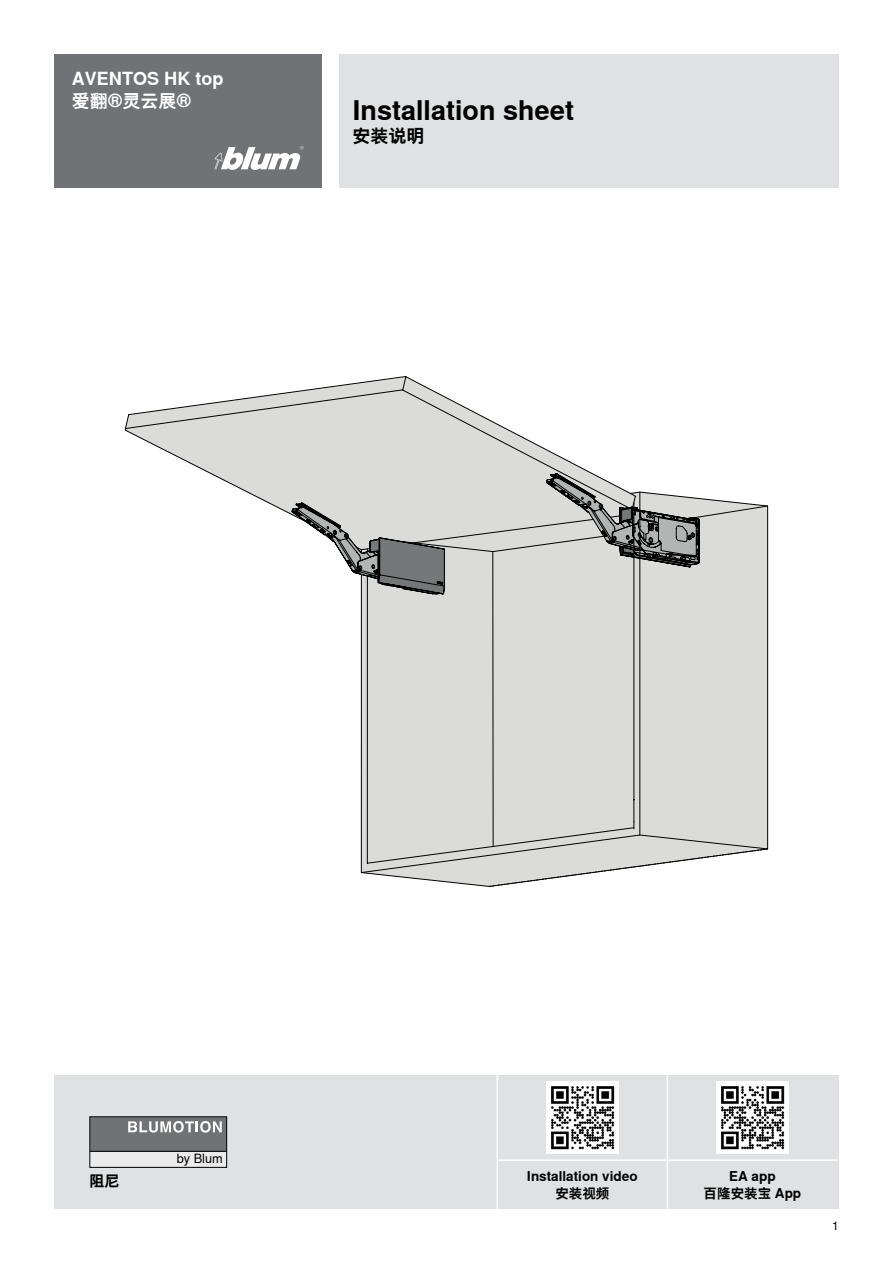
<style>
.page{position:relative;width:893px;height:1263px;background:#fff}
.page>*{position:absolute;margin:0;border:0;box-sizing:border-box;transform-origin:0 0}
.t1{font:700 27px "Nimbus Sans Global";color:#000}
.t2{font:700 18px/21.6px "Nimbus Sans Global";color:#fff}
.t3{font:700 18px "Nimbus Sans Global";color:#000}
.t4{font:700 15px "Nimbus Sans Global";color:#000}
.t5{font:700 13.5px/16.2px "Nimbus Sans Global";color:#000;text-align:center}
.t6{font:12.75px "Nimbus Sans Global";color:#000}
.t7{font:12px "Nimbus Sans Global";color:#000}
</style>
<div class="page">
<div style="left:54px;top:54px;width:268px;height:134px;background:#717275"></div>
<svg style="left:214px;top:146px;width:90px;height:24px"></svg>
<svg style="left:360px;top:599px;width:7px;height:274px;background:#bbbbba"></svg>
<div style="left:367px;top:599px;width:401px;height:235px;background:#dbdbd9"></div>
<svg style="left:361px;top:834px;width:407px;height:53px"></svg>
<hr style="left:492px;top:552px;width:1px;height:294px;background:#000101">
<svg style="left:126px;top:376px;width:380px;height:52px"></svg>
<svg style="left:125px;top:428px;width:643px;height:171px"></svg>
<hr style="left:640px;top:492px;width:1px;height:343px;background:#000101">
<hr style="left:634px;top:503px;width:1px;height:326px;background:#000101">
<div style="left:54px;top:1075px;width:785px;height:134px;background:#e0e1e2"></div>
<hr style="left:497px;top:1075px;width:1px;height:84px;background:#fff">
<hr style="left:497px;top:1159px;width:170px;height:2px;background:#fff">
<hr style="left:497px;top:1161px;width:1px;height:48px;background:#fff">
<hr style="left:667px;top:1159px;width:170px;height:2px;background:#fff">
<hr style="left:667px;top:1075px;width:1px;height:84px;background:#fff">
<hr style="left:667px;top:1161px;width:1px;height:48px;background:#fff">
<img style="left:546px;top:1081px;width:72px;height:72px">
<img style="left:717px;top:1081px;width:72px;height:72px">
<div style="left:340px;top:54px;width:499px;height:134px;background:#e0e1e2"></div>
<div style="left:90px;top:1151px;width:136px;height:16px;background:#ebebec"></div>
<div style="left:90px;top:1117px;width:136px;height:34px;background:#717275"></div>
<hr style="left:90px;top:1151px;width:137px;height:1px;background:#000">
<svg style="left:128px;top:1121px;width:94px;height:11px"></svg>
<h2 class="t2" style="left:72px;top:68px;width:153px">AVENTOS HK top爱翻®灵云展®</h2>
<h1 class="t1" style="left:352px;top:95px;width:223px">Installation sheet</h1>
<h2 class="t3" style="left:352px;top:125px;width:73px">安装说明</h2>
<p class="t4" style="left:90px;top:1172px;width:32px">阻尼</p>
<p class="t6" style="left:177px;top:1151px;width:48px">by Blum</p>
<p class="t5" style="left:527px;top:1169px;width:112px">Installation video安装视频</p>
<p class="t5" style="left:704px;top:1169px;width:99px">EA app<br>百隆安装宝 App</p>
<p class="t7" style="left:832px;top:1219px;width:8px">1</p>
</div>
